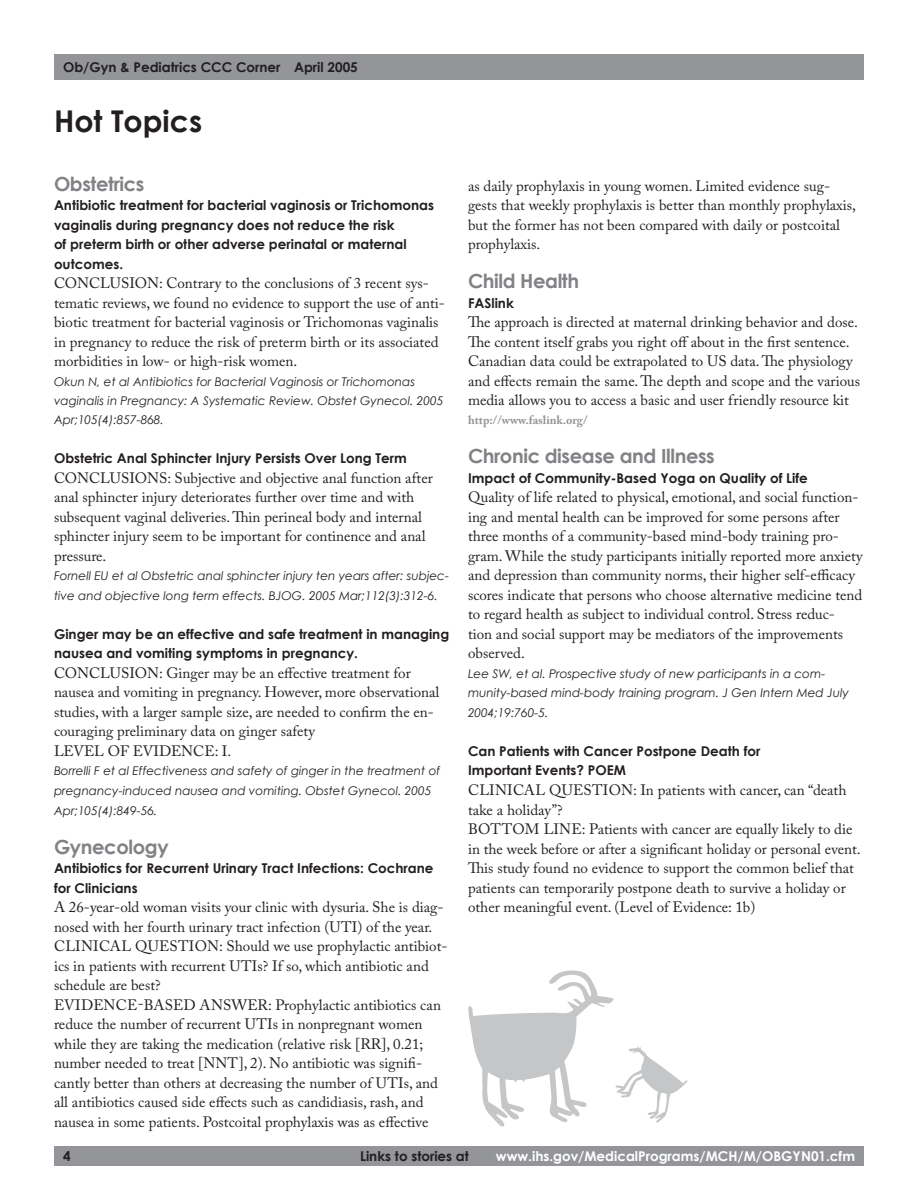
<style>
.page{position:relative;width:918px;height:1188px;background:#fff}
.page>*{position:absolute;margin:0;border:0;box-sizing:border-box;transform-origin:0 0}
.head_1{font:700 30px "Century Gothic";color:#231f20}
.body_1_head__century_gothic{font:700 19.5px "Century Gothic";letter-spacing:-.02em;color:#808285}
.body_1__caslon_pro{font:15px/19.5px "Adobe Caslon Pro";color:#231f20}
.body_1_subhead{font:700 13.5px/19.5px "Century Gothic";color:#231f20}
.body_1_subhead--space_before{font:700 13.5px/19.5px "Century Gothic";color:#231f20}
.t1{font:700 13.5px "Century Gothic";color:#fff}
.footer-left{font:700 13.5px "Century Gothic";color:#231f20}
.body_reference{font:italic 12px/19.5px "Century Gothic";color:#231f20}
.body_1__caslon_pro-2{font:700 12px "Adobe Caslon Pro";color:#939598}
</style>
<div class="page">
<svg style="left:468px;top:971px;width:220px;height:155px"></svg>
<div style="left:54px;top:54px;width:810px;height:26px;background:#939598"></div>
<div style="left:54px;top:1146px;width:810px;height:19px;background:#939598"></div>
<p class="body_1_subhead" style="left:63px;top:57px;width:296px">Ob/Gyn &amp; Pediatrics CCC Corner April 2005</p>
<p class="head_1" style="left:54px;top:98px;width:150px">Hot Topics</p>
<p class="body_1_head__century_gothic" style="left:54px;top:169px;width:92px">Obstetrics</p>
<p class="body_1_subhead" style="left:54px;top:195px;width:382px">Antibiotic treatment for bacterial vaginosis or Trichomonas vaginalis during pregnancy does not reduce the risk<br>of preterm birth or other adverse perinatal or maternal outcomes.</p>
<p class="body_1__caslon_pro" style="left:54px;top:273px;width:392px">CONCLUSION: Contrary to the conclusions of 3 recent sys&shy;tematic reviews, we found no evidence to support the use of anti&shy;biotic treatment for bacterial vaginosis or Trichomonas vaginalis in pregnancy to reduce the risk of preterm birth or its associated morbidities in low- or high-risk women.</p>
<p class="body_reference" style="left:54px;top:371px;width:391px">Okun N, et al Antibiotics for Bacterial Vaginosis or Trichomonas vaginalis in Pregnancy: A Systematic Review. Obstet Gynecol. 2005<br>Apr;105(4):857-868.</p>
<p class="body_1_subhead--space_before" style="left:54px;top:448px;width:354px">Obstetric Anal Sphincter Injury Persists Over Long Term</p>
<p class="body_1__caslon_pro" style="left:54px;top:468px;width:380px">CONCLUSIONS: Subjective and objective anal function after anal sphincter injury deteriorates further over time and with subsequent vaginal deliveries. Thin perineal body and internal sphincter injury seem to be important for continence and anal pressure.</p>
<p class="body_reference" style="left:54px;top:566px;width:396px">Fornell EU et al Obstetric anal sphincter injury ten years after: subjec&shy;tive and objective long term effects. BJOG. 2005 Mar;112(3):312-6.</p>
<p class="body_1_subhead--space_before" style="left:54px;top:624px;width:397px">Ginger may be an effective and safe treatment in managing nausea and vomiting symptoms in pregnancy.</p>
<p class="body_1__caslon_pro" style="left:54px;top:663px;width:387px">CONCLUSION: Ginger may be an effective treatment for nausea and vomiting in pregnancy. However, more observational studies, with a larger sample size, are needed to confirm the en&shy;couraging preliminary data on ginger safety</p>
<p class="body_1__caslon_pro" style="left:54px;top:741px;width:179px">LEVEL OF EVIDENCE: I.</p>
<p class="body_reference" style="left:54px;top:761px;width:388px">Borrelli F et al Effectiveness and safety of ginger in the treatment of pregnancy-induced nausea and vomiting. Obstet Gynecol. 2005<br>Apr;105(4):849-56.</p>
<p class="body_1_head__century_gothic" style="left:54px;top:832px;width:116px">Gynecology</p>
<p class="body_1_subhead" style="left:54px;top:858px;width:381px">Antibiotics for Recurrent Urinary Tract Infections: Cochrane for Clinicians</p>
<p class="body_1__caslon_pro" style="left:54px;top:897px;width:391px">A 26-year-old woman visits your clinic with dysuria. She is diag&shy;nosed with her fourth urinary tract infection (UTI) of the year.</p>
<p class="body_1__caslon_pro" style="left:54px;top:936px;width:395px">CLINICAL QUESTION: Should we use prophylactic antibiot&shy;ics in patients with recurrent UTIs? If so, which antibiotic and schedule are best?</p>
<p class="body_1__caslon_pro" style="left:54px;top:995px;width:388px">EVIDENCE-BASED ANSWER: Prophylactic antibiotics can reduce the number of recurrent UTIs in nonpregnant women while they are taking the medication (relative risk [RR], 0.21; number needed to treat [NNT], 2). No antibiotic was signifi&shy;cantly better than others at decreasing the number of UTIs, and all antibiotics caused side effects such as candidiasis, rash, and nausea in some patients. Postcoital prophylaxis was as effective</p>
<p class="body_1__caslon_pro" style="left:468px;top:176px;width:390px">as daily prophylaxis in young women. Limited evidence sug&shy;gests that weekly prophylaxis is better than monthly prophylaxis, but the former has not been compared with daily or postcoital prophylaxis.</p>
<p class="body_1_head__century_gothic" style="left:468px;top:266px;width:113px">Child Health</p>
<p class="body_1_subhead" style="left:468px;top:292px;width:47px">FASlink</p>
<p class="body_1__caslon_pro" style="left:468px;top:312px;width:394px">The approach is directed at maternal drinking behavior and dose.<br>The content itself grabs you right off about in the first sentence.<br>Canadian data could be extrapolated to US data. The physiology and effects remain the same. The depth and scope and the various media allows you to access a basic and user friendly resource kit</p>
<p class="body_1__caslon_pro-2" style="left:468px;top:413px;width:121px">http://www.faslink.org/</p>
<p class="body_1_head__century_gothic" style="left:468px;top:442px;width:248px">Chronic disease and Illness</p>
<p class="body_1_subhead" style="left:468px;top:468px;width:341px">Impact of Community-Based Yoga on Quality of Life</p>
<p class="body_1__caslon_pro" style="left:468px;top:488px;width:396px">Quality of life related to physical, emotional, and social function&shy;ing and mental health can be improved for some persons after three months of a community-based mind-body training pro&shy;gram. While the study participants initially reported more anxiety and depression than community norms, their higher self-efficacy scores indicate that persons who choose alternative medicine tend to regard health as subject to individual control. Stress reduc&shy;tion and social support may be mediators of the improvements observed.</p>
<p class="body_reference" style="left:468px;top:664px;width:382px">Lee SW, et al. Prospective study of new participants in a com&shy;munity-based mind-body training program. J Gen Intern Med July<br>2004;19:760-5.</p>
<p class="body_1_subhead--space_before" style="left:468px;top:741px;width:294px">Can Patients with Cancer Postpone Death for<br>Important Events? POEM</p>
<p class="body_1__caslon_pro" style="left:468px;top:780px;width:380px">CLINICAL QUESTION: In patients with cancer, can “death take a holiday”?</p>
<p class="body_1__caslon_pro" style="left:468px;top:819px;width:394px">BOTTOM LINE: Patients with cancer are equally likely to die in the week before or after a significant holiday or personal event.<br>This study found no evidence to support the common belief that patients can temporarily postpone death to survive a holiday or other meaningful event. (Level of Evidence: 1b)</p>
<p class="footer-left" style="left:63px;top:1146px;width:9px">4</p>
<p class="body_1_subhead" style="left:360px;top:1146px;width:110px">Links to stories at</p>
<p class="t1" style="left:496px;top:1146px;width:361px">www.ihs.gov/MedicalPrograms/MCH/M/OBGYN01.cfm</p>
</div>
